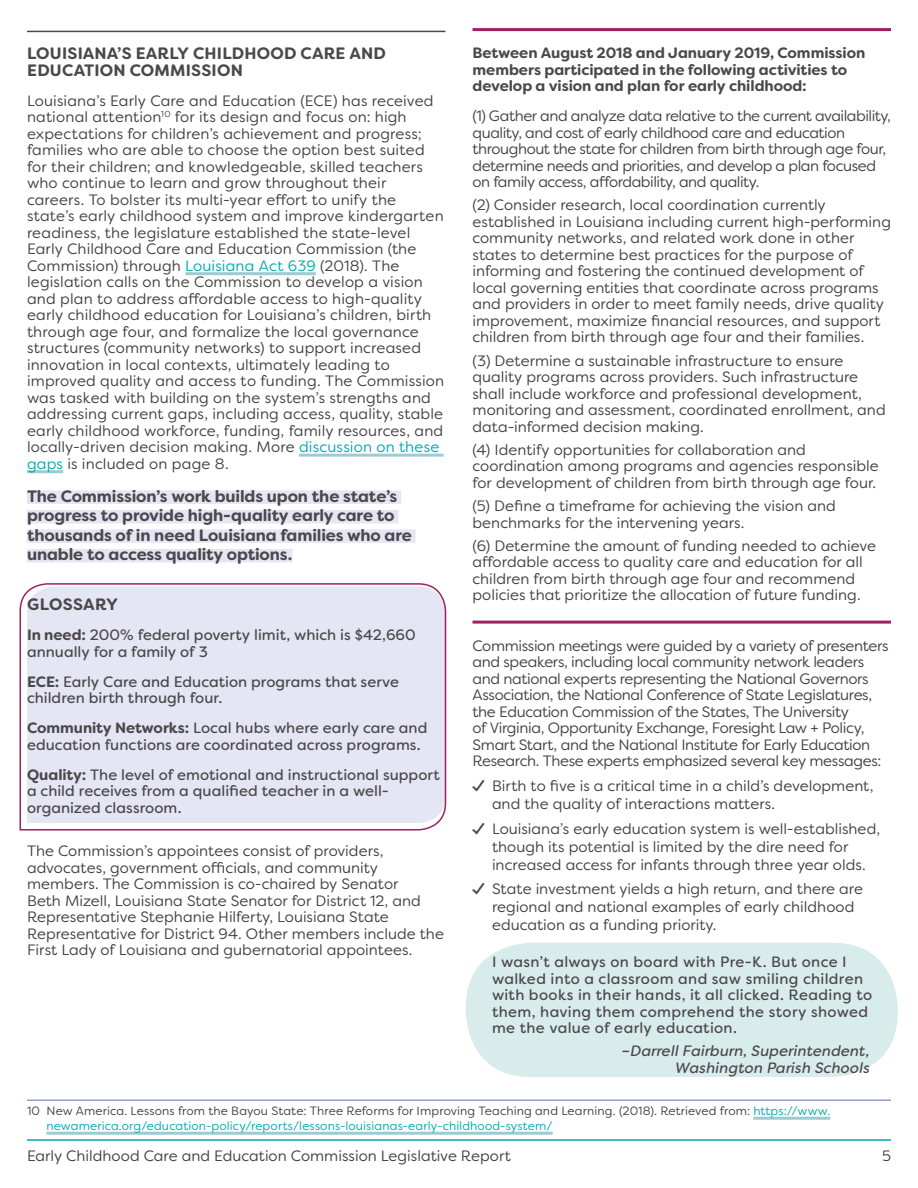
<style>
.page{position:relative;width:918px;height:1188px;background:#fff}
.page>*{position:absolute;margin:0;border:0;box-sizing:border-box;transform-origin:0 0}
.Body{font:700 16.5px/19.5px "Filson Soft";letter-spacing:-.005em;color:#4c474a}
.Subhead{font:700 16.5px/16.5px "Filson Soft";letter-spacing:.015em;color:#4c474a}
.Body-2{font:15px/16.5px "Filson Soft";color:#414042}
.Body-3{font:15px/16.5px "Filson Soft";letter-spacing:-.025em;color:#414042}
.Call_Out{font:15px/16.5px "Filson Soft";color:#4c474a}
.Body-4{font:15px/16.5px "Filson Soft";letter-spacing:-.03em;color:#414042}
.Quotes{font:15px/16.5px "Filson Soft";letter-spacing:.025em;color:#4c474a}
.Body-5{font:700 15px/16.5px "Filson Soft";letter-spacing:-.005em;color:#4c474a}
.Call_Out-2{font:italic 15px/16.5px "Filson Soft";letter-spacing:.005em;color:#4c474a;text-align:right}
.Footnote{font:12px/15px "Filson Soft";letter-spacing:.01em;color:#414042}
.s1{color:#00a9b1}
.s2{font-weight:700}
.s3{font-family:"Le Osler Stamp Icon"}
</style>
<div class="page">
<hr style="left:27px;top:1139px;width:864px;height:2px;background:#00a9b1">
<hr style="left:27px;top:31px;width:419px;height:1px;background:#4c474a">
<hr style="left:185px;top:272px;width:131px;height:3px;background:#9bccd2">
<hr style="left:299px;top:454px;width:145px;height:3px;background:#9bccd2">
<hr style="left:27px;top:470px;width:36px;height:3px;background:#9bccd2">
<div style="left:27px;top:490px;width:374px;height:14px;background:#e4e6f4"></div>
<div style="left:27px;top:510px;width:371px;height:13px;background:#e4e6f4"></div>
<div style="left:27px;top:529px;width:389px;height:14px;background:#e4e6f4"></div>
<div style="left:27px;top:549px;width:265px;height:13px;background:#e4e6f4"></div>
<svg style="left:19px;top:583px;width:428px;height:248px;background:#e4e3f1"></svg>
<hr style="left:27px;top:1099px;width:864px;height:2px;background:#909ed0">
<hr style="left:753px;top:1117px;width:77px;height:3px;background:#9bccd2">
<hr style="left:46px;top:1132px;width:507px;height:3px;background:#9bccd2">
<hr style="left:472px;top:28px;width:419px;height:3px;background:#9f1f63">
<hr style="left:472px;top:621px;width:419px;height:3px;background:#9f1f63">
<div style="left:466px;top:943px;width:432px;height:134px;background:#d8eceb;border-radius:64px"></div>
<p class="Subhead" style="left:27px;top:45px;width:360px">LOUISIANA’S EARLY CHILDHOOD CARE AND<br>EDUCATION COMMISSION</p>
<p class="Body-2" style="left:27px;top:92px;width:419px">Louisiana’s Early Care and Education (ECE) has received national attention<sup>10</sup> for its design and focus on: high expectations for children’s achievement and progress; families who are able to choose the option best suited for their children; and knowledgeable, skilled teachers who continue to learn and grow throughout their careers. To bolster its multi-year effort to unify the state’s early childhood system and improve kindergarten readiness, the legislature established the state-level Early Childhood Care and Education Commission (the Commission) through <span class="s1">Louisiana Act 639</span> (2018). The legislation calls on the Commission to develop a vision and plan to address affordable access to high-quality early childhood education for Louisiana’s children, birth through age four, and formalize the local governance structures (community networks) to support increased innovation in local contexts, ultimately leading to improved quality and access to funding. The Commission was tasked with building on the system’s strengths and addressing current gaps, including access, quality, stable early childhood workforce, funding, family resources, and locally-driven decision making. More <span class="s1">discussion on these gaps</span> is included on page 8.</p>
<p class="Body" style="left:27px;top:486px;width:386px">The Commission’s work builds upon the state’s progress to provide high-quality early care to thousands of in need Louisiana families who are unable to access quality options.</p>
<p class="Subhead" style="left:27px;top:596px;width:93px">GLOSSARY</p>
<p class="Call_Out" style="left:27px;top:627px;width:390px"><span class="s2">In need:</span> 200% federal poverty limit, which is $42,660 annually for a family of 3</p>
<p class="Call_Out" style="left:27px;top:673px;width:374px"><span class="s2">ECE:</span> Early Care and Education programs that serve children birth through four.</p>
<p class="Call_Out" style="left:27px;top:720px;width:402px"><span class="s2">Community Networks:</span> Local hubs where early care and education functions are coordinated across programs.</p>
<p class="Call_Out" style="left:27px;top:766px;width:414px"><span class="s2">Quality:</span> The level of emotional and instructional support a child receives from a qualified teacher in a well&shy;organized classroom.</p>
<p class="Body-2" style="left:27px;top:843px;width:418px">The Commission’s appointees consist of providers, advocates, government officials, and community members. The Commission is co-chaired by Senator<br>Beth Mizell, Louisiana State Senator for District 12, and Representative Stephanie Hilferty, Louisiana State Representative for District 94. Other members include the First Lady of Louisiana and gubernatorial appointees.</p>
<p class="Body-5" style="left:472px;top:45px;width:394px">Between August 2018 and January 2019, Commission members participated in the following activities to develop a vision and plan for early childhood:</p>
<p class="Body-4" style="left:472px;top:108px;width:420px">(1) Gather and analyze data relative to the current availability, quality, and cost of early childhood care and education throughout the state for children from birth through age four, determine needs and priorities, and develop a plan focused on family access, affordability, and quality.</p>
<p class="Body-2" style="left:472px;top:197px;width:420px">(2) Consider research, local coordination currently established in Louisiana including current high-performing community networks, and related work done in other states to determine best practices for the purpose of informing and fostering the continued development of local governing entities that coordinate across programs and providers in order to meet family needs, drive quality improvement, maximize financial resources, and support children from birth through age four and their families.</p>
<p class="Body-2" style="left:472px;top:352px;width:415px">(3) Determine a sustainable infrastructure to ensure quality programs across providers. Such infrastructure shall include workforce and professional development, monitoring and assessment, coordinated enrollment, and data-informed decision making.</p>
<p class="Body-2" style="left:472px;top:441px;width:408px">(4) Identify opportunities for collaboration and coordination among programs and agencies responsible for development of children from birth through age four.</p>
<p class="Body-2" style="left:472px;top:498px;width:365px">(5) Define a timeframe for achieving the vision and benchmarks for the intervening years.</p>
<p class="Body-2" style="left:472px;top:537px;width:405px">(6) Determine the amount of funding needed to achieve affordable access to quality care and education for all children from birth through age four and recommend policies that prioritize the allocation of future funding.</p>
<p class="Body-3" style="left:472px;top:637px;width:418px">Commission meetings were guided by a variety of presenters and speakers, including local community network leaders and national experts representing the National Governors Association, the National Conference of State Legislatures, the Education Commission of the States, The University<br>of Virginia, Opportunity Exchange, Foresight Law + Policy, Smart Start, and the National Institute for Early Education Research. These experts emphasized several key messages:</p>
<p class="Body-2" style="left:492px;top:777px;width:383px;line-height:18px;text-indent:-20px"><span class="s3">¿</span> Birth to five is a critical time in a child’s development, and the quality of interactions matters.</p>
<p class="Body-2" style="left:492px;top:819px;width:390px;line-height:18px;text-indent:-20px"><span class="s3">¿</span> Louisiana’s early education system is well-established, though its potential is limited by the dire need for increased access for infants through three year olds.</p>
<p class="Body-2" style="left:492px;top:880px;width:373px;line-height:18px;text-indent:-20px"><span class="s3">¿</span> State investment yields a high return, and there are regional and national examples of early childhood education as a funding priority.</p>
<p class="Quotes" style="left:492px;top:954px;width:382px">I wasn’t always on board with Pre-K. But once I walked into a classroom and saw smiling children with books in their hands, it all clicked. Reading to them, having them comprehend the story showed me the value of early education.</p>
<p class="Call_Out-2" style="left:622px;top:1043px;width:250px">–Darrell Fairburn, Superintendent,<br>Washington Parish Schools</p>
<p class="Footnote" style="left:46px;top:1103px;width:785px;text-indent:-20px">10 New America. Lessons from the Bayou State: Three Reforms for Improving Teaching and Learning. (2018). Retrieved from: <span class="s1">https://www. newamerica.org/education-policy/reports/lessons-louisianas-early-childhood-system/</span></p>
<p class="Body-2" style="left:27px;top:1147px;width:485px">Early Childhood Care and Education Commission Legislative Report</p>
<p class="Body-2" style="left:882px;top:1147px;width:10px">5</p>
</div>
